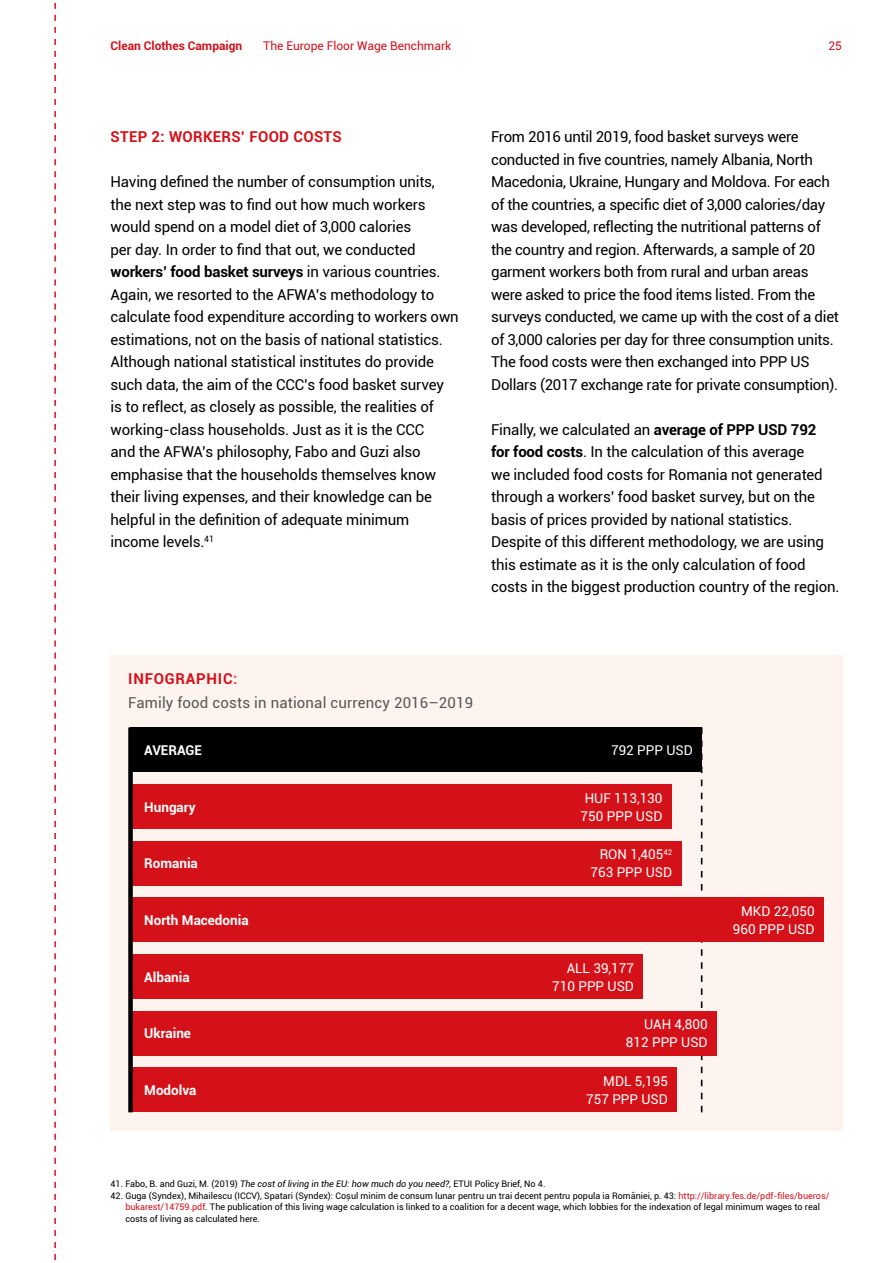
<style>
.page{position:relative;width:893px;height:1263px;background:#fff}
.page>*{position:absolute;margin:0;border:0;box-sizing:border-box;transform-origin:0 0}
.t1{font:15px/22.5px "Roboto";letter-spacing:-.01em;color:#000}
.t2{font:15px/24px "Roboto";letter-spacing:.01em;color:#575756}
.t3{font:700 15px "Roboto";letter-spacing:.02em;color:#d41119}
.t4{font:13.5px/17.7px "Roboto";color:#fff;text-align:right}
.t5{font:700 13.5px "Roboto";color:#fff}
.t6{font:12px "Roboto";color:#d41119}
.t7{font:700 12px "Roboto";color:#d41119}
.t8{font:9px/12px "Roboto";color:#000}
.s1{font-weight:700}
.s2{font-weight:700;color:#d41119}
.s3{font-weight:700;color:#dd4e38}
.s4{font-style:italic}
.s5{color:#d41119}
</style>
<div class="page">
<svg style="left:54px;top:2px;width:2px;height:1259px"></svg>
<div style="left:110px;top:655px;width:732px;height:475px;background:#fdf3ef"></div>
<svg style="left:701px;top:772px;width:1px;height:340px"></svg>
<div style="left:131px;top:784px;width:541px;height:45px;background:#d41119"></div>
<div style="left:131px;top:727px;width:571px;height:45px;background:#000"></div>
<div style="left:131px;top:954px;width:512px;height:45px;background:#d41119"></div>
<div style="left:131px;top:841px;width:550px;height:45px;background:#d41119"></div>
<div style="left:131px;top:1011px;width:586px;height:45px;background:#d41119"></div>
<div style="left:131px;top:897px;width:693px;height:45px;background:#d41119"></div>
<div style="left:131px;top:1067px;width:546px;height:45px;background:#d41119"></div>
<div style="left:128px;top:727px;width:5px;height:385px;background:#000"></div>
<p class="t7" style="left:111px;top:38px;width:133px">Clean Clothes Campaign</p>
<p class="t6" style="left:263px;top:38px;width:190px">The Europe Floor Wage Benchmark</p>
<p class="t6" style="left:828px;top:38px;width:15px">25</p>
<p class="t3" style="left:111px;top:126px;width:233px">STEP 2: WORKERS’ FOOD COSTS</p>
<p class="t1" style="left:111px;top:170px;width:350px">Having defined the number of consumption units, the next step was to find out how much workers would spend on a model diet of 3,000 calories<br>per day. In order to find that out, we conducted <span class="s1">workers’ food basket surveys</span> in various countries.<br>Again, we resorted to the AFWA’s methodology to calculate food expenditure according to workers own estimations, not on the basis of national statistics.<br>Although national statistical institutes do provide such data, the aim of the CCC’s food basket survey is to reflect, as closely as possible, the realities of working-class households. Just as it is the CCC<br>and the AFWA’s philosophy, Fabo and Guzi also emphasise that the households themselves know their living expenses, and their knowledge can be helpful in the definition of adequate minimum income levels.<sup>41</sup></p>
<p class="t1" style="left:491px;top:125px;width:349px">From 2016 until 2019, food basket surveys were conducted in five countries, namely Albania, North Macedonia, Ukraine, Hungary and Moldova. For each of the countries, a specific diet of 3,000 calories/day was developed, reflecting the nutritional patterns of the country and region. Afterwards, a sample of 20 garment workers both from rural and urban areas were asked to price the food items listed. From the surveys conducted, we came up with the cost of a diet of 3,000 calories per day for three consumption units.<br>The food costs were then exchanged into PPP US Dollars (2017 exchange rate for private consumption).</p>
<p class="t1" style="left:491px;top:417px;width:350px">Finally, we calculated an <span class="s1">average of PPP USD 792<br>for food costs</span>. In the calculation of this average<br>we included food costs for Romania not generated through a workers’ food basket survey, but on the basis of prices provided by national statistics.<br>Despite of this different methodology, we are using this estimate as it is the only calculation of food costs in the biggest production country of the region.</p>
<p class="t2" style="left:128px;top:666px;width:346px"><span class="s2">INFOGRAPHIC</span><span class="s3">:<br></span>Family food costs in national currency 2016–2019</p>
<p class="t5" style="left:144px;top:741px;width:59px">AVERAGE</p>
<p class="t5" style="left:144px;top:797px;width:53px">Hungary</p>
<p class="t5" style="left:144px;top:854px;width:55px">Romania</p>
<p class="t5" style="left:144px;top:911px;width:106px">North Macedonia</p>
<p class="t5" style="left:144px;top:967px;width:47px">Albania</p>
<p class="t5" style="left:144px;top:1024px;width:48px">Ukraine</p>
<p class="t5" style="left:144px;top:1080px;width:54px">Modolva</p>
<p class="t4" style="left:611px;top:741px;width:83px">792 PPP USD</p>
<p class="t4" style="left:581px;top:788px;width:83px;text-align:center">HUF 113,130<br>750 PPP USD</p>
<p class="t4" style="left:590px;top:845px;width:83px">RON 1,405<sup>42<br></sup>763 PPP USD</p>
<p class="t4" style="left:552px;top:958px;width:83px">ALL 39,177<br>710 PPP USD</p>
<p class="t4" style="left:626px;top:1015px;width:83px">UAH 4,800<br>812 PPP USD</p>
<p class="t4" style="left:586px;top:1072px;width:83px">MDL 5,195<br>757 PPP USD</p>
<p class="t4" style="left:733px;top:902px;width:83px">MKD 22,050<br>960 PPP USD</p>
<p class="t8" style="left:111px;top:1177px;width:436px">41. Fabo, B. and Guzi, M. (2019) <span class="s4">The cost of living in the EU: how much do you need?,</span> ETUI Policy Brief, No 4.</p>
<p class="t8" style="left:125px;top:1189px;width:706px;text-indent:-15px">42. Guga (Syndex), Mihailescu (ICCV), Spatari (Syndex): Coșul minim de consum lunar pentru un trai decent pentru popula ia României, p. 43: <span class="s5">http://library.fes.de/pdf-files/bueros/ bukarest/14759.pdf</span>. The publication of this living wage calculation is linked to a coalition for a decent wage, which lobbies for the indexation of legal minimum wages to real costs of living as calculated here.</p>
</div>
